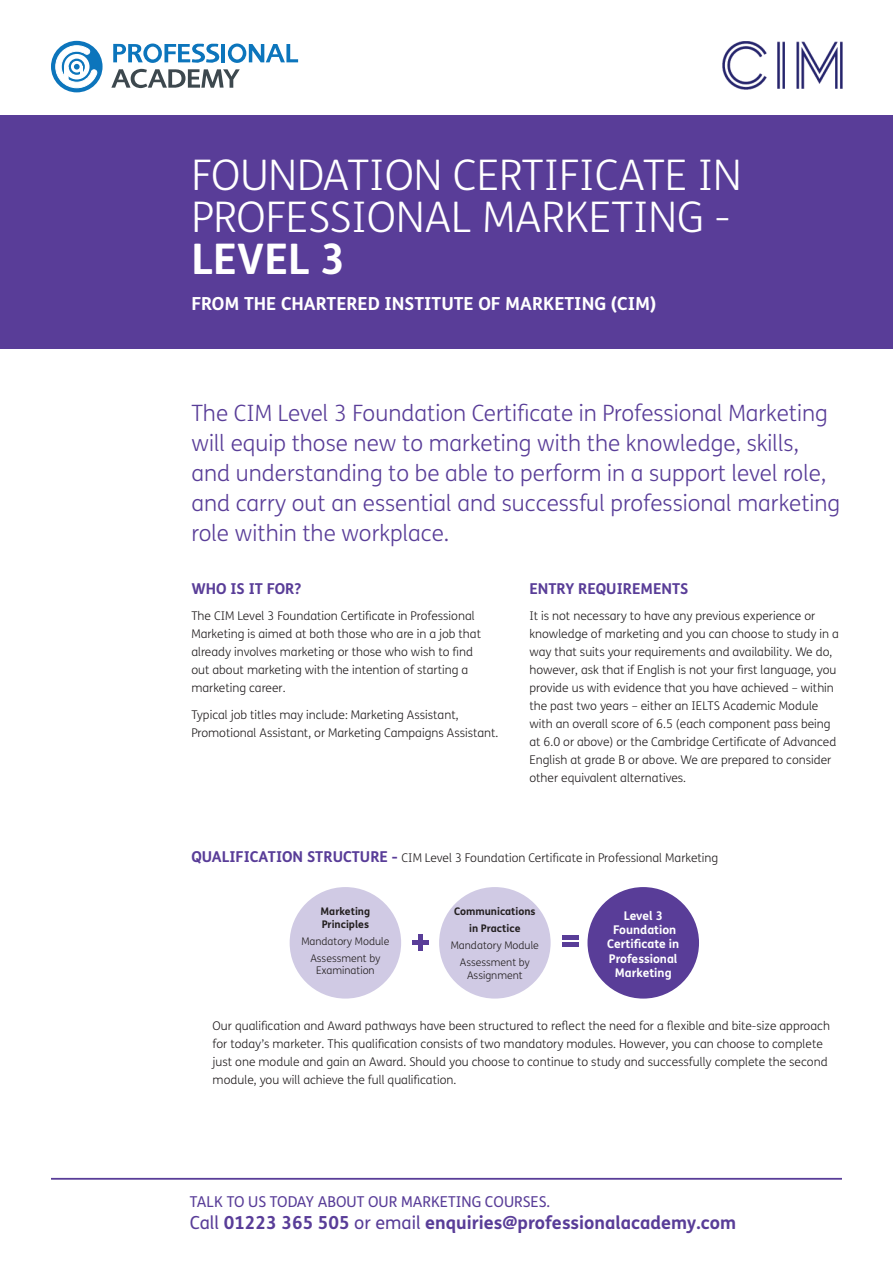
<style>
.page{position:relative;width:893px;height:1263px;background:#fff}
.page>*{position:absolute;margin:0;border:0;box-sizing:border-box;transform-origin:0 0}
.t1{font:300 42.15px/42.2px "FS Me";color:#fff}
.YELLO_INTRO{font:300 22.5px/30px "FS Me";color:#593d98}
.t2{font:700 18px "FS Me";color:#593d98}
.t3{font:700 18px "FS Me";color:#fff}
.t4{font:15px "FS Me";color:#593d98}
.SUB_HEADER2{font:700 15px "FS Me";color:#593d98}
.BODY_COPY{font:300 12px/18px "FS Me";color:#231f20}
.SUB_HEADER2-2{font:300 12px "FS Me";color:#231f20}
.BODY_COPY-2{font:700 12px/14.4px "FS Me";color:#fff;text-align:center}
.BODY_COPY-3{font:300 10.5px/12.6px "FS Me";color:#231f20;text-align:center}
.BODY_COPY-4{font:700 10.5px/12.6px "FS Me";color:#231f20}
.s1{font-weight:700}
.s2{font-weight:700;font-size:15px;color:#593d98}
.s3{font-weight:400}
</style>
<div class="page">
<img style="left:722px;top:41px;width:120px;height:48px">
<div style="left:0;top:115px;width:893px;height:234px;background:#593d98"></div>
<hr style="left:51px;top:1178px;width:791px;height:1px;background:#593d98">
<hr style="left:222px;top:44px;width:3px;height:18px;background:#0c75bc">
<svg style="left:228px;top:44px;width:70px;height:19px"></svg>
<svg style="left:111px;top:69px;width:129px;height:19px"></svg>
<svg style="left:113px;top:43px;width:107px;height:20px"></svg>
<svg style="left:51px;top:41px;width:52px;height:51px"></svg>
<svg style="left:56px;top:46px;width:41px;height:42px"></svg>
<div style="left:290px;top:887px;width:111px;height:111px;background:#d0cae4;border-radius:50%"></div>
<div style="left:587px;top:887px;width:112px;height:111px;background:#593d98;border-radius:50%"></div>
<div style="left:412px;top:940px;width:16px;height:5px;background:#593d98"></div>
<div style="left:418px;top:935px;width:5px;height:16px;background:#593d98"></div>
<div style="left:563px;top:942px;width:16px;height:5px;background:#593d98"></div>
<div style="left:563px;top:935px;width:16px;height:5px;background:#593d98"></div>
<div style="left:439px;top:887px;width:112px;height:111px;background:#d0cae4;border-radius:50%"></div>
<p class="t1" style="left:191px;top:153px;width:552px">FOUNDATION CERTIFICATE IN<br>PROFESSIONAL MARKETING -<br><span class="s1">LEVEL 3</span></p>
<p class="t3" style="left:191px;top:289px;width:466px">FROM THE CHARTERED INSTITUTE OF MARKETING (CIM)</p>
<p class="YELLO_INTRO" style="left:191px;top:397px;width:650px">The CIM Level 3 Foundation Certificate in Professional Marketing will equip those new to marketing with the knowledge, skills, and understanding to be able to perform in a support level role, and carry out an essential and successful professional marketing role within the workplace.</p>
<p class="SUB_HEADER2" style="left:191px;top:577px;width:111px">WHO IS IT FOR?</p>
<p class="BODY_COPY" style="left:191px;top:607px;width:291px">The CIM Level 3 Foundation Certificate in Professional Marketing is aimed at both those who are in a job that already involves marketing or those who wish to find out about marketing with the intention of starting a marketing career.</p>
<p class="BODY_COPY" style="left:191px;top:705px;width:309px">Typical job titles may include: Marketing Assistant,<br>Promotional Assistant, or Marketing Campaigns Assistant.</p>
<p class="SUB_HEADER2" style="left:529px;top:577px;width:161px">ENTRY REQUIREMENTS</p>
<p class="BODY_COPY" style="left:529px;top:607px;width:311px">It is not necessary to have any previous experience or knowledge of marketing and you can choose to study in a way that suits your requirements and availability. We do, however, ask that if English is not your first language, you provide us with evidence that you have achieved – within the past two years – either an IELTS Academic Module with an overall score of 6.5 (each component pass being at 6.0 or above) or the Cambridge Certificate of Advanced English at grade B or above. We are prepared to consider other equivalent alternatives.</p>
<p class="SUB_HEADER2-2" style="left:191px;top:849px;width:528px"><span class="s2">QUALIFICATION STRUCTURE -</span> CIM Level 3 Foundation Certificate in Professional Marketing</p>
<p class="BODY_COPY-4" style="left:321px;top:905px;width:51px">Marketing<br>Principles</p>
<p class="BODY_COPY-3" style="left:301px;top:935px;width:90px">Mandatory Module</p>
<p class="BODY_COPY-3" style="left:310px;top:951px;width:72px">Assessment by<br>Examination</p>
<p class="BODY_COPY-4" style="left:454px;top:905px;width:83px">Communications</p>
<p class="BODY_COPY-4" style="left:469px;top:922px;width:53px">in Practice</p>
<p class="BODY_COPY-3" style="left:451px;top:939px;width:90px">Mandatory Module</p>
<p class="BODY_COPY-3" style="left:460px;top:956px;width:72px">Assessment by<br>Assignment</p>
<p class="BODY_COPY-2" style="left:607px;top:907px;width:73px">Level 3<br>Foundation<br>Certificate in<br>Professional<br>Marketing</p>
<p class="BODY_COPY" style="left:213px;top:1017px;width:619px">Our qualification and Award pathways have been structured to reflect the need for a flexible and bite-size approach for today’s marketer. This qualification consists of two mandatory modules. However, you can choose to complete just one module and gain an Award. Should you choose to continue to study and successfully complete the second module, you will achieve the full qualification.</p>
<p class="t4" style="left:190px;top:1191px;width:362px">TALK TO US TODAY ABOUT OUR MARKETING COURSES.</p>
<h3 class="t2" style="left:190px;top:1208px;width:548px"><span class="s3">Call</span> 01223 365 505 <span class="s3">or email</span> enquiries@professionalacademy.com</h3>
</div>
